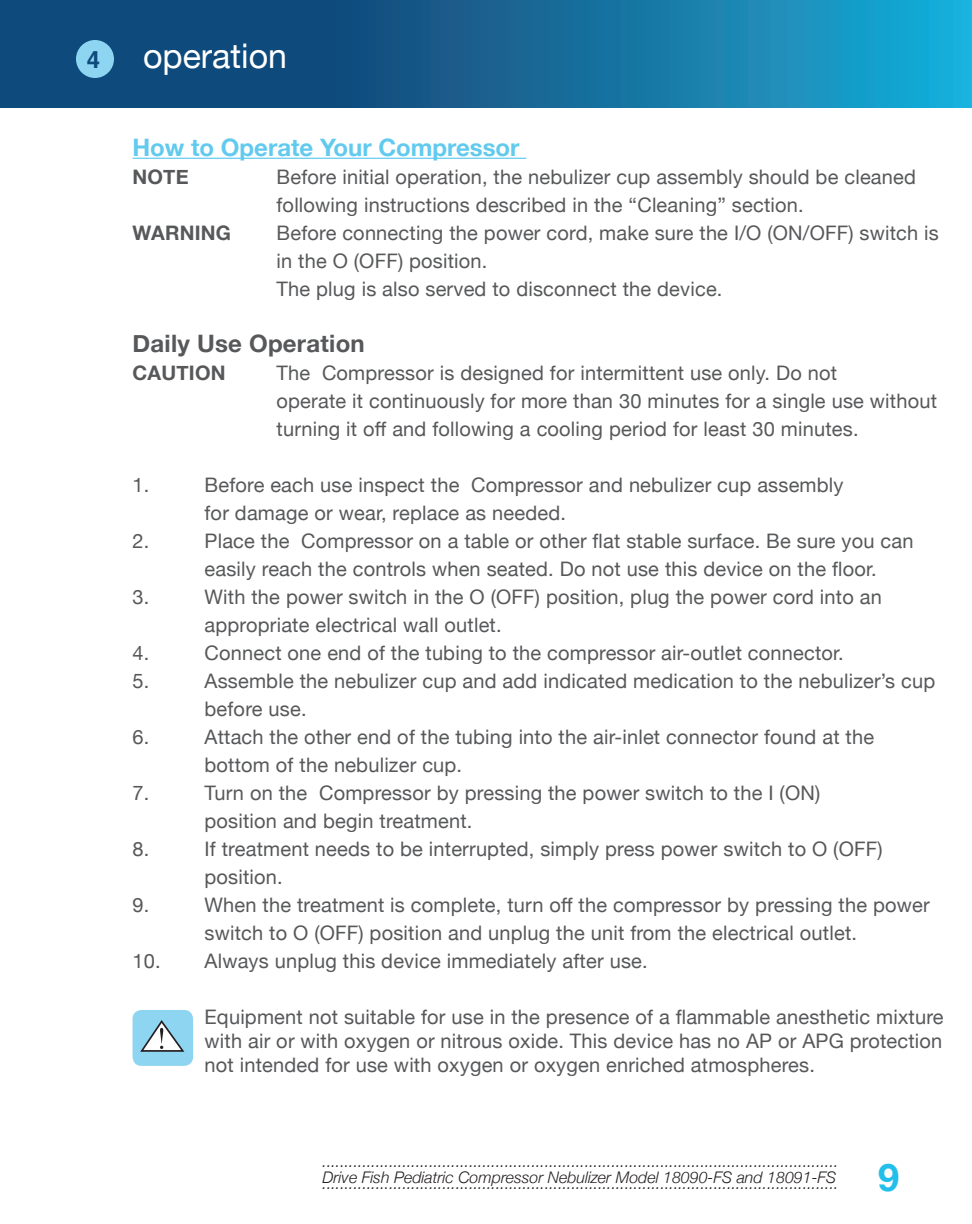
<style>
.page{position:relative;width:972px;height:1224px;background:#fff}
.page>*{position:absolute;margin:0;border:0;box-sizing:border-box;transform-origin:0 0}
.t1{font:700 38px "Helvetica Neue";color:#23beea}
.t2{font:34px "Helvetica Neue";color:#fff}
.t3{font:700 24px "Helvetica Neue";color:#61caee}
.t4{font:700 24px "Helvetica Neue";letter-spacing:.01em;color:#57585a}
.t5{font:700 24px "Helvetica";color:#0e4a7c}
.t6{font:20px/28px "Helvetica Neue";letter-spacing:.01em;color:#57585a}
.t7{font:700 20px "Helvetica Neue";letter-spacing:.01em;color:#57585a}
.t8{font:italic 300 16px/16px "Helvetica Neue";color:#231f20}
</style>
<div class="page">
<svg style="left:0;top:0;width:972px;height:108px;background:#146a99"></svg>
<hr style="left:133px;top:158px;width:393px;height:1px;background:#61caee">
<div style="left:133px;top:1010px;width:60px;height:56px;background:#8dd5f1;border-radius:9px"></div>
<svg style="left:140px;top:1020px;width:45px;height:32px"></svg>
<div style="left:76px;top:40px;width:38px;height:38px;background:#8dd5f1;border-radius:50%"></div>
<p class="t5" style="left:87px;top:41px;width:15px">4</p>
<p class="t2" style="left:143px;top:27px;width:146px">operation</p>
<p class="t3" style="left:133px;top:126px;width:389px">How to Operate Your Compressor</p>
<p class="t7" style="left:133px;top:159px;width:58px">NOTE</p>
<p class="t6" style="left:277px;top:161px;width:641px">Before initial operation, the nebulizer cup assembly should be cleaned</p>
<p class="t6" style="left:277px;top:189px;width:529px">following instructions described in the “Cleaning” section.</p>
<p class="t7" style="left:133px;top:215px;width:100px">WARNING</p>
<p class="t6" style="left:277px;top:217px;width:664px">Before connecting the power cord, make sure the I/O (ON/OFF) switch is in the O (OFF) position.</p>
<p class="t6" style="left:277px;top:273px;width:447px">The plug is also served to disconnect the device.</p>
<p class="t4" style="left:133px;top:322px;width:234px">Daily Use Operation</p>
<p class="t7" style="left:133px;top:355px;width:95px">CAUTION</p>
<p class="t6" style="left:277px;top:357px;width:562px">The Compressor is designed for intermittent use only. Do not</p>
<p class="t6" style="left:277px;top:385px;width:662px">operate it continuously for more than 30 minutes for a single use without turning it off and following a cooling period for least 30 minutes.</p>
<p class="t6" style="left:133px;top:469px;width:18px">1.</p>
<p class="t6" style="left:205px;top:469px;width:641px">Before each use inspect the Compressor and nebulizer cup assembly for damage or wear, replace as needed.</p>
<p class="t6" style="left:133px;top:525px;width:18px">2.</p>
<p class="t6" style="left:205px;top:525px;width:711px">Place the Compressor on a table or other flat stable surface. Be sure you can</p>
<p class="t6" style="left:205px;top:553px;width:674px">easily reach the controls when seated. Do not use this device on the floor.</p>
<p class="t6" style="left:133px;top:581px;width:18px">3.</p>
<p class="t6" style="left:205px;top:581px;width:679px">With the power switch in the O (OFF) position, plug the power cord into an</p>
<p class="t6" style="left:205px;top:609px;width:299px">appropriate electrical wall outlet.</p>
<p class="t6" style="left:133px;top:637px;width:18px">4.</p>
<p class="t6" style="left:205px;top:637px;width:641px">Connect one end of the tubing to the compressor air-outlet connector.</p>
<p class="t6" style="left:133px;top:665px;width:18px">5.</p>
<p class="t6" style="left:205px;top:665px;width:732px">Assemble the nebulizer cup and add indicated medication to the nebulizer’s cup before use.</p>
<p class="t6" style="left:133px;top:721px;width:18px">6.</p>
<p class="t6" style="left:205px;top:721px;width:671px">Attach the other end of the tubing into the air-inlet connector found at the</p>
<p class="t6" style="left:205px;top:749px;width:259px">bottom of the nebulizer cup.</p>
<p class="t6" style="left:133px;top:777px;width:18px">7.</p>
<p class="t6" style="left:205px;top:777px;width:617px">Turn on the Compressor by pressing the power switch to the I (ON)</p>
<p class="t6" style="left:205px;top:805px;width:269px">position and begin treatment.</p>
<p class="t6" style="left:133px;top:833px;width:18px">8.</p>
<p class="t6" style="left:205px;top:833px;width:680px">If treatment needs to be interrupted, simply press power switch to O (OFF)</p>
<p class="t6" style="left:205px;top:861px;width:80px">position.</p>
<p class="t6" style="left:133px;top:889px;width:18px">9.</p>
<p class="t6" style="left:205px;top:889px;width:727px">When the treatment is complete, turn off the compressor by pressing the power switch to O (OFF) position and unplug the unit from the electrical outlet.</p>
<p class="t6" style="left:133px;top:945px;width:517px">10. Always unplug this device immediately after use.</p>
<p class="t6" style="left:205px;top:1003px;width:741px;line-height:24px;text-align:justify">Equipment not suitable for use in the presence of a flammable anesthetic mixture with air or with oxygen or nitrous oxide. This device has no AP or APG protection not intended for use with oxygen or oxygen enriched atmospheres.</p>
<p class="t8" style="left:323px;top:1153px;width:517px">....................................................................................................................<br>Drive Fish Pediatric Compressor Nebulizer Model 18090-FS and 18091-FS</p>
<p class="t8" style="left:323px;top:1175px;width:517px">....................................................................................................................</p>
<h1 class="t1" style="left:878px;top:1143px;width:23px">9</h1>
</div>
